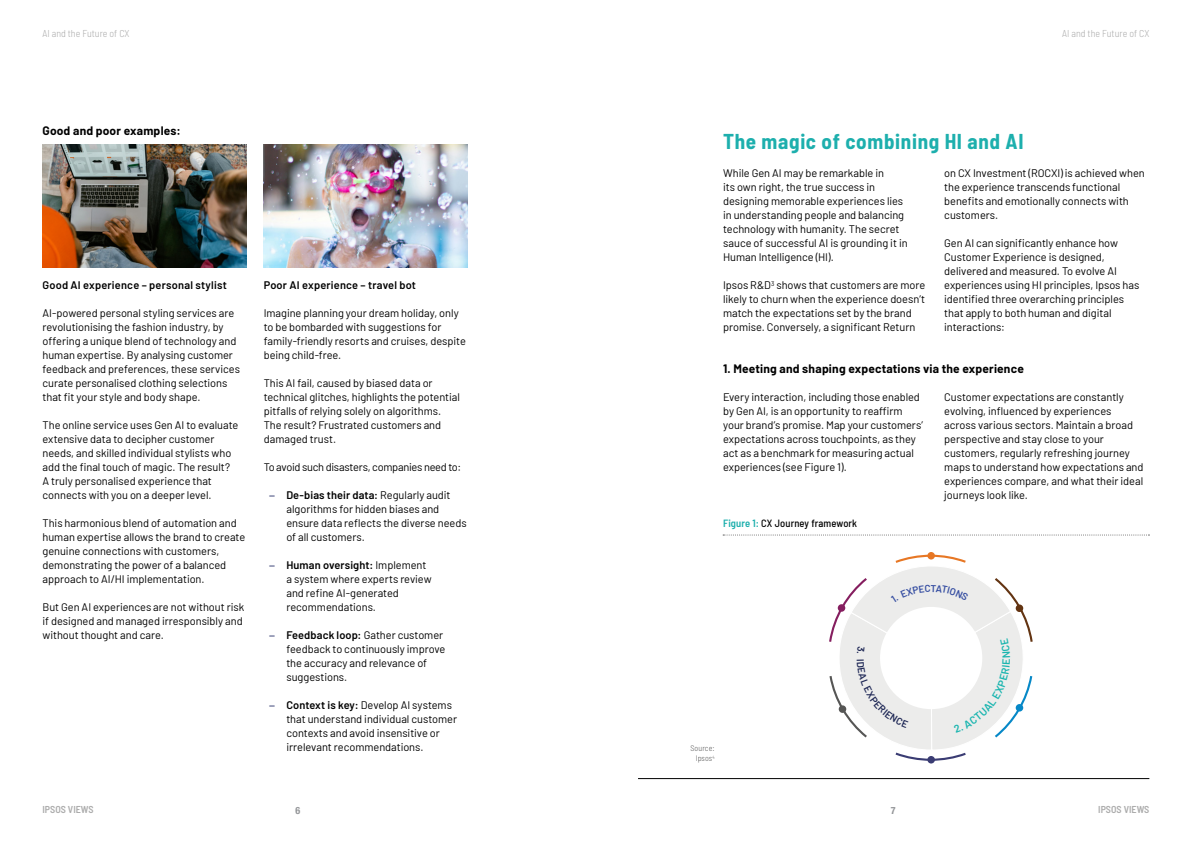
<style>
.page{position:relative;width:1191px;height:842px;background:#fff}
.page>*{position:absolute;margin:0;border:0;box-sizing:border-box;transform-origin:0 0}
.t1{font:700 semi-condensed 21px "Barlow";letter-spacing:.03em;color:#1dafad}
.H2_Full_span{font:700 12px "Barlow";letter-spacing:.015em;color:#000}
.List_Paragraph{font:11px/14px "Barlow";letter-spacing:-.005em;color:#000}
.t2{font:600 11px "Barlow";letter-spacing:.02em;color:#000}
.List_Paragraph-2{font:11px "Barlow";letter-spacing:-.025em;color:#000}
.Figure_Header{font:500 semi-condensed 10.5px "Barlow";letter-spacing:.01em;color:#000}
.t3{font:300 semi-condensed 10px "Barlow";color:#acacac}
.t4{font:600 semi-condensed 10px "Barlow";color:#acacac}
.t5{font:700 condensed 10px "Helvetica Neue LT Pro";color:#939598}
.Figure_Footer{font:300 semi-condensed 8px/10px "Barlow";letter-spacing:.01em;color:#585858;text-align:right}
.s1{font-family:"Helvetica Neue LT Pro";font-stretch:condensed;font-size:10.5px;color:#121b5a}
.s2{font-weight:600}
.s3{font-weight:600;color:#1dafad}
</style>
<div class="page">
<img style="left:43px;top:145px;width:204px;height:122px">
<img style="left:264px;top:145px;width:204px;height:123px">
<hr style="left:638px;top:778px;width:511px;height:1px;background:#000">
<svg style="left:723px;top:534px;width:426px;height:1px"></svg>
<div style="left:927px;top:756px;width:8px;height:7px;background:#3a3c73;border-radius:50%"></div>
<svg style="left:829px;top:553px;width:204px;height:209px"></svg>
<p class="t3" style="left:43px;top:27px;width:89px">AI and the Future of CX</p>
<p class="t3" style="left:1062px;top:27px;width:89px">AI and the Future of CX</p>
<p class="H2_Full_span" style="left:43px;top:122px;width:140px">Good and poor examples:</p>
<h3 class="t2" style="left:43px;top:277px;width:186px">Good AI experience – personal stylist</h3>
<p class="List_Paragraph" style="left:43px;top:305px;width:199px">AI-powered personal styling services are revolutionising the fashion industry, by offering a unique blend of technology and human expertise. By analysing customer feedback and preferences, these services curate personalised clothing selections that fit your style and body shape.</p>
<p class="List_Paragraph" style="left:43px;top:417px;width:197px">The online service uses Gen AI to evaluate extensive data to decipher customer needs, and skilled individual stylists who add the final touch of magic. The result?<br>A truly personalised experience that connects with you on a deeper level.</p>
<p class="List_Paragraph" style="left:43px;top:515px;width:204px">This harmonious blend of automation and human expertise allows the brand to create genuine connections with customers, demonstrating the power of a balanced approach to AI/HI implementation.</p>
<p class="List_Paragraph" style="left:43px;top:599px;width:203px">But Gen AI experiences are not without risk if designed and managed irresponsibly and without thought and care.</p>
<p class="t4" style="left:43px;top:803px;width:53px">IPSOS VIEWS</p>
<p class="t2" style="left:264px;top:277px;width:154px">Poor AI experience – travel bot</p>
<p class="List_Paragraph" style="left:264px;top:305px;width:204px">Imagine planning your dream holiday, only to be bombarded with suggestions for family-friendly resorts and cruises, despite being child-free.</p>
<p class="List_Paragraph" style="left:264px;top:375px;width:198px">This AI fail, caused by biased data or technical glitches, highlights the potential pitfalls of relying solely on algorithms.<br>The result? Frustrated customers and damaged trust.</p>
<p class="List_Paragraph-2" style="left:264px;top:459px;width:199px">To avoid such disasters, companies need to:</p>
<p class="List_Paragraph" style="left:286px;top:487px;width:182px;text-indent:-17px"><span class="s1">–</span> <span class="s2">De-bias their data:</span> Regularly audit algorithms for hidden biases and ensure data reflects the diverse needs of all customers.</p>
<p class="List_Paragraph" style="left:286px;top:557px;width:147px;text-indent:-17px"><span class="s1">–</span> <span class="s2">Human oversight:</span> Implement a system where experts review and refine AI-generated recommendations.</p>
<p class="List_Paragraph" style="left:286px;top:627px;width:161px;text-indent:-17px"><span class="s1">–</span> <span class="s2">Feedback loop:</span> Gather customer feedback to continuously improve the accuracy and relevance of suggestions.</p>
<p class="List_Paragraph" style="left:286px;top:697px;width:172px;text-indent:-17px"><span class="s1">–</span> <span class="s2">Context is key:</span> Develop AI systems that understand individual customer contexts and avoid insensitive or irrelevant recommendations.</p>
<h1 class="t1" style="left:723px;top:126px;width:302px">The magic of combining HI and AI</h1>
<p class="List_Paragraph" style="left:723px;top:165px;width:186px">While Gen AI may be remarkable in<br>its own right, the true success in designing memorable experiences lies in understanding people and balancing technology with humanity. The secret sauce of successful AI is grounding it in Human Intelligence (HI).</p>
<p class="List_Paragraph" style="left:723px;top:277px;width:204px">Ipsos R&amp;D<sup>3</sup> shows that customers are more likely to churn when the experience doesn’t match the expectations set by the brand promise. Conversely, a significant Return</p>
<p class="List_Paragraph" style="left:944px;top:165px;width:202px">on CX Investment (ROCXI) is achieved when the experience transcends functional benefits and emotionally connects with customers.</p>
<p class="List_Paragraph" style="left:944px;top:235px;width:197px">Gen AI can significantly enhance how Customer Experience is designed, delivered and measured. To evolve AI experiences using HI principles, Ipsos has identified three overarching principles that apply to both human and digital interactions:</p>
<p class="H2_Full_span" style="left:723px;top:360px;width:302px">1. Meeting and shaping expectations via the experience</p>
<p class="List_Paragraph" style="left:723px;top:389px;width:202px">Every interaction, including those enabled by Gen AI, is an opportunity to reaffirm your brand’s promise. Map your customers’ expectations across touchpoints, as they act as a benchmark for measuring actual experiences (see Figure 1).</p>
<p class="List_Paragraph" style="left:944px;top:389px;width:201px">Customer expectations are constantly evolving, influenced by experiences across various sectors. Maintain a broad perspective and stay close to your customers, regularly refreshing journey maps to understand how expectations and experiences compare, and what their ideal journeys look like.</p>
<h4 class="Figure_Header" style="left:723px;top:516px;width:136px"><span class="s3">Figure 1:</span> CX Journey framework</h4>
<h4 class="Figure_Footer" style="left:690px;top:743px;width:26px">Source:<br>Ipsos<sup>4</sup></h4>
<p class="t5" style="left:295px;top:804px;width:6px">6</p>
<p class="t5" style="left:891px;top:804px;width:6px">7</p>
<p class="t4" style="left:1098px;top:803px;width:53px">IPSOS VIEWS</p>
</div>
